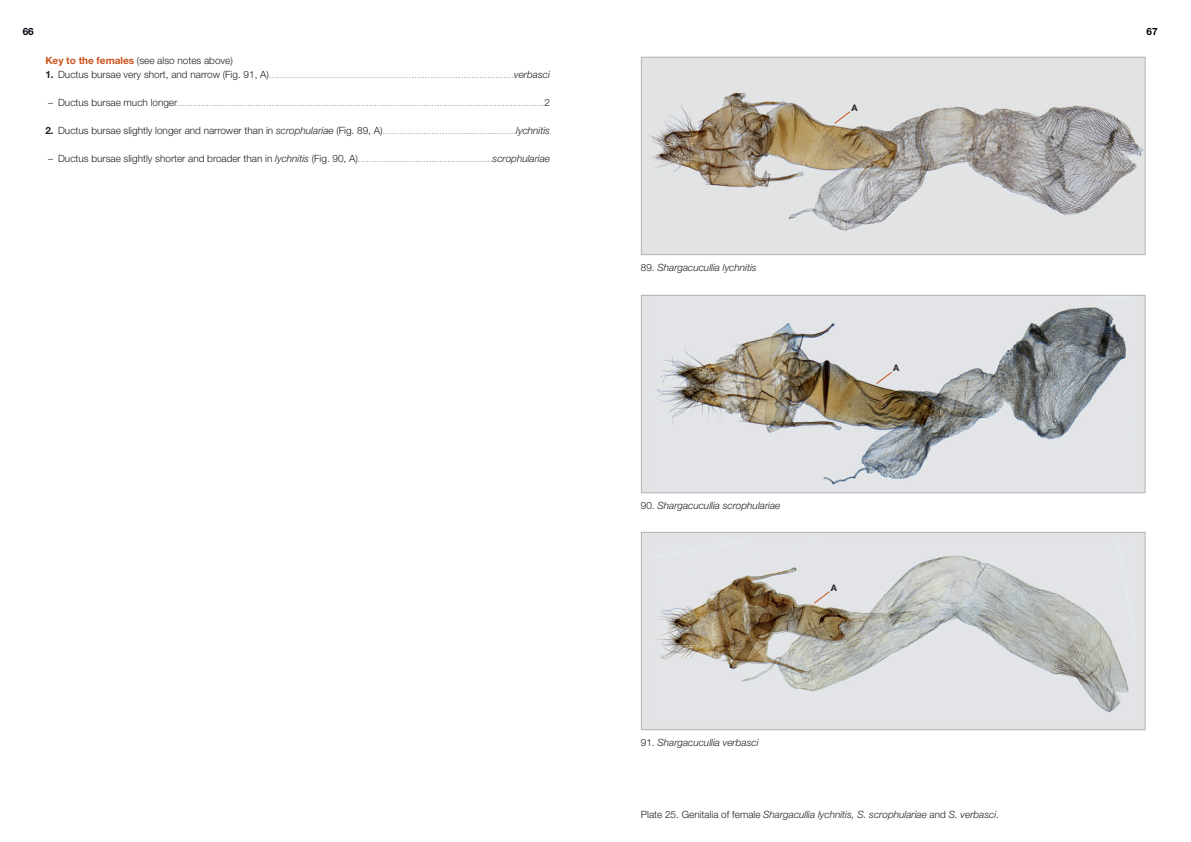
<style>
.page{position:relative;width:1191px;height:842px;background:#fff}
.page>*{position:absolute;margin:0;border:0;box-sizing:border-box;transform-origin:0 0}
.t1{font:300 10px "Helvetica Neue";color:#8f959d}
.t2{font:300 10px "Helvetica Neue";color:#231f20}
.t3{font:italic 300 10px "Helvetica Neue";color:#231f20}
.t4{font:700 10px "Helvetica Neue";color:#01060e}
.t5{font:700 9px "Helvetica Neue";color:#231f20}
.s1{font-weight:700;color:#cb511c}
.s2{font-weight:700;color:#231f20}
.s3{color:#231f20}
.s4{font-style:italic;color:#231f20}
.s5{font-weight:700}
.s6{font-style:italic}
.s7{color:#8f959d}
.s8{font-style:normal}
</style>
<div class="page">
<img style="left:643px;top:59px;width:500px;height:194px">
<div style="left:641px;top:57px;width:504px;height:198px;border:1px solid #b2b3b7"></div>
<img style="left:643px;top:297px;width:500px;height:194px">
<div style="left:641px;top:295px;width:504px;height:198px;border:1px solid #b2b3b7"></div>
<img style="left:643px;top:534px;width:500px;height:194px">
<div style="left:641px;top:532px;width:504px;height:198px;border:1px solid #b2b3b7"></div>
<svg style="left:833px;top:110px;width:18px;height:15px"></svg>
<svg style="left:875px;top:371px;width:18px;height:14px"></svg>
<svg style="left:813px;top:590px;width:18px;height:15px"></svg>
<p class="t4" style="left:23px;top:28px;width:13px">66</p>
<p class="t4" style="left:1146px;top:28px;width:13px">67</p>
<p class="t2" style="left:45px;top:57px;width:189px"><span class="s1">Key to the females</span> (see also notes above)</p>
<p class="t1" style="left:45px;top:71px;width:506px"><span class="s2">1.</span> <span class="s3">Ductus bursae very short, and narrow (Fig. 91, A)</span>...........................................................................................<span class="s4">verbasci</span></p>
<p class="t1" style="left:48px;top:99px;width:503px"><span class="s3">– Ductus bursae much longer</span>........................................................................................................................................<span class="s3">2</span></p>
<p class="t2" style="left:45px;top:127px;width:506px"><span class="s5">2.</span> Ductus bursae slightly longer and narrower than in <span class="s6">scrophulariae</span> (Fig. 89, A)<span class="s7">..................................................</span><span class="s6">lychnitis</span></p>
<p class="t2" style="left:48px;top:155px;width:503px">– Ductus bursae slightly shorter and broader than in <span class="s6">lychnitis</span> (Fig. 90, A)<span class="s7">..................................................</span><span class="s6">scrophulariae</span></p>
<p class="t5" style="left:851px;top:104px;width:8px">A</p>
<p class="t3" style="left:641px;top:264px;width:117px"><span class="s8">89.</span> Shargacucullia lychnitis</p>
<p class="t3" style="left:641px;top:502px;width:141px"><span class="s8">90.</span> Shargacucullia scrophulariae</p>
<p class="t5" style="left:831px;top:584px;width:8px">A</p>
<p class="t5" style="left:893px;top:365px;width:8px">A</p>
<p class="t3" style="left:641px;top:739px;width:119px"><span class="s8">91.</span> Shargacucullia verbasci</p>
<p class="t3" style="left:641px;top:811px;width:360px"><span class="s8">Plate 25. Genitalia of female</span> Shargacullia lychnitis, S. scrophulariae <span class="s8">and</span> S. verbasci<span class="s8">.</span></p>
</div>
